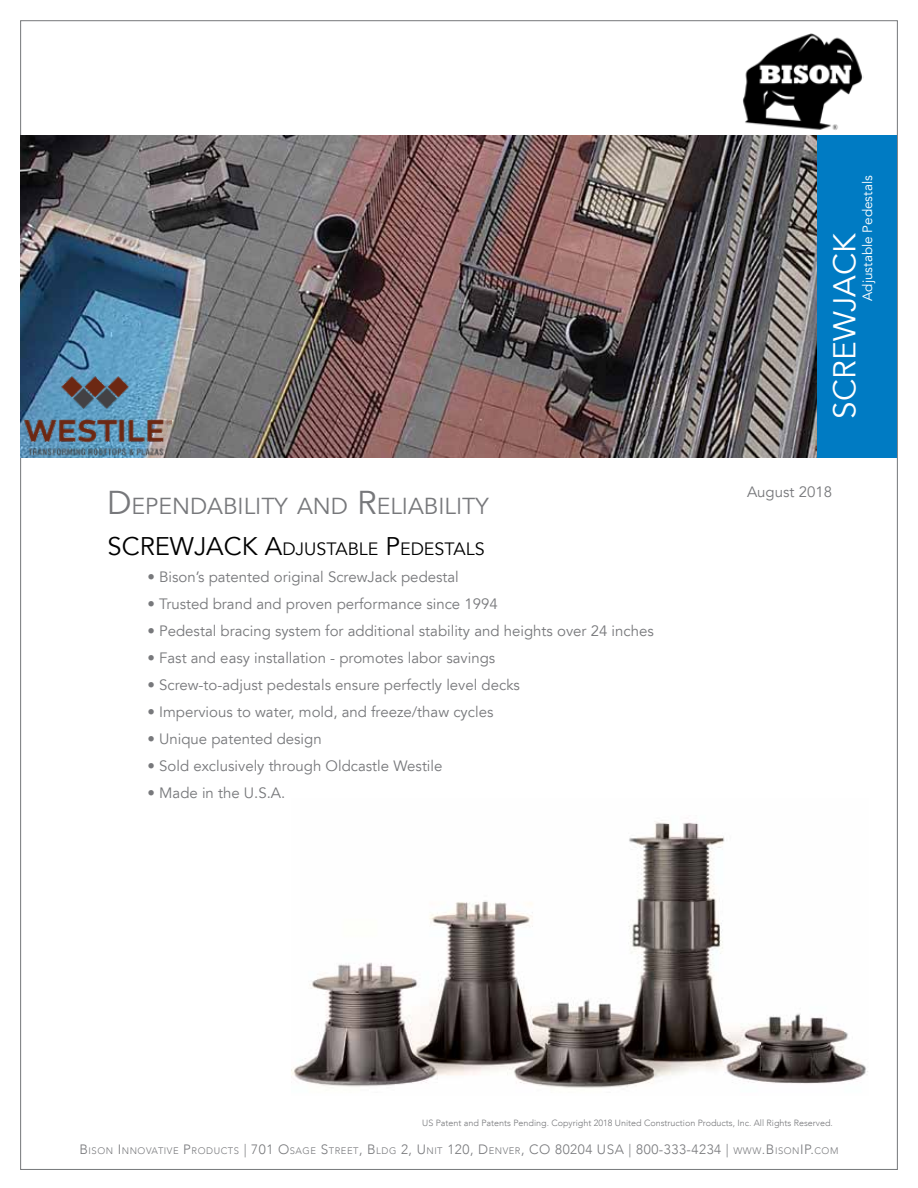
<style>
.page{position:relative;width:918px;height:1188px;background:#fff}
.page>*{position:absolute;margin:0;border:0;box-sizing:border-box;transform-origin:0 0}
.t1{font:31.5px "Avenir LT";color:#fff}
.t2{font:23.1px "Avenir LT";color:#77787b}
.t3{font:17.85px "Avenir LT";color:#000}
.t4{font:15px "Avenir LT";color:#77787b}
.t5{font:300 13.5px "Avenir LT";letter-spacing:.04em;color:#77787b}
.t6{font:13.5px "Avenir LT";color:#fff}
.t7{font:300 9.45px "Avenir LT";letter-spacing:.055em;color:#77787b}
.t8{font:300 9px "Avenir LT";color:#77787b}
.s1{font-size:33px}
.s2{font-size:25.5px}
.s3{font-size:13.5px}
.s4{font-size:9.45px}
</style>
<div class="page">
<img style="left:291px;top:820px;width:577px;height:268px">
<img style="left:20px;top:135px;width:797px;height:323px">
<img style="left:743px;top:33px;width:121px;height:97px">
<div style="left:817px;top:135px;width:80px;height:323px;background:#007bc3"></div>
<img style="left:22px;top:374px;width:149px;height:83px">
<h2 class="t2" style="left:107px;top:493px;width:383px"><span class="s1">D</span>EPENDABILITY AND <span class="s1">R</span>ELIABILITY</h2>
<p class="t3" style="left:108px;top:538px;width:379px"><span class="s2">SCREWJACK</span> <span class="s2">A</span>DJUSTABLE <span class="s2">P</span> EDESTALS</p>
<p class="t4" style="left:148px;top:568px;width:313px">• Bison’s patented original ScrewJack pedestal</p>
<p class="t4" style="left:148px;top:595px;width:352px">• Trusted brand and proven performance since 1994</p>
<p class="t4" style="left:148px;top:622px;width:508px">• Pedestal bracing system for additional stability and heights over 24 inches</p>
<p class="t4" style="left:148px;top:649px;width:349px">• Fast and easy installation - promotes labor savings</p>
<p class="t4" style="left:148px;top:676px;width:374px">• Screw-to-adjust pedestals ensure perfectly level decks</p>
<p class="t4" style="left:148px;top:703px;width:347px">• Impervious to water, mold, and freeze/thaw cycles</p>
<p class="t4" style="left:148px;top:730px;width:176px">• Unique patented design</p>
<p class="t4" style="left:148px;top:757px;width:296px">• Sold exclusively through Oldcastle Westile</p>
<p class="t4" style="left:148px;top:784px;width:139px">• Made in the U.S.A.</p>
<p class="t6" style="left:860px;top:301px;width:127px;rotate:-90deg">Adjustable Pedestals</p>
<h1 class="t1" style="left:827px;top:418px;width:187px;rotate:-90deg">SCREWJACK</h1>
<p class="t4" style="left:747px;top:484px;width:87px">August 2018</p>
<p class="t8" style="left:422px;top:1118px;width:412px">US Patent and Patents Pending. Copyright 2018 United Construction Products, Inc. All Rights Reserved.</p>
<p class="t7" style="left:80px;top:1145px;width:528px"><span class="s3">B</span>ISON <span class="s3">I</span> NNOVATIVE <span class="s3">P</span>RODUCTS <span class="s3">| 701 O</span>SAGE <span class="s3">S</span>TREET<span class="s3">, B</span>LDG <span class="s3">2, U</span> NIT <span class="s3">120, D</span> ENVER<span class="s3">, CO 80204 USA</span></p>
<p class="t5" style="left:629px;top:1141px;width:211px">| 800-333-4234 | <span class="s4">WWW</span>.B<span class="s4">ISON</span>I P.<span class="s4">COM</span></p>
</div>
